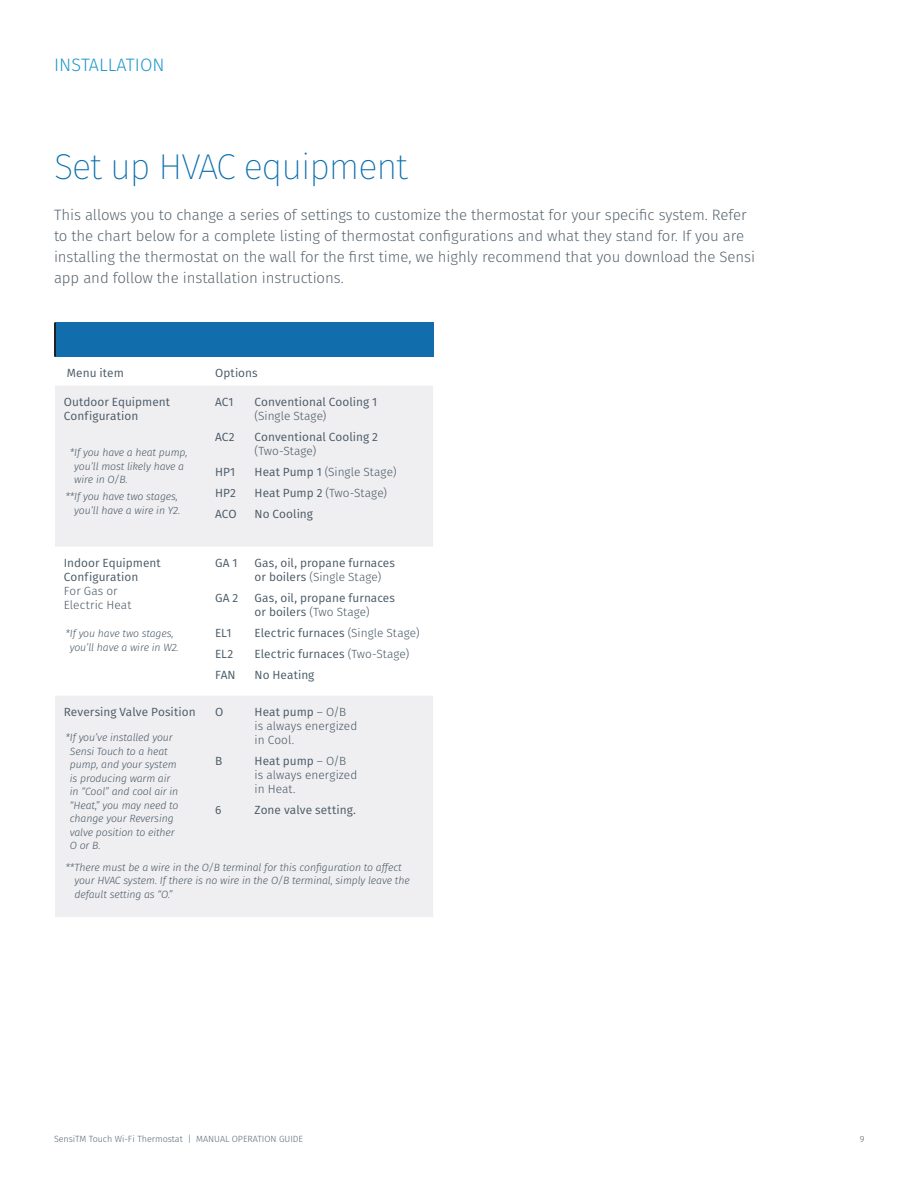
<style>
.page{position:relative;width:918px;height:1188px;background:#fff}
.page>*{position:absolute;margin:0;border:0;box-sizing:border-box;transform-origin:0 0}
.t1{font:200 36px "Fira Sans";letter-spacing:-.03em;color:#0a6ead}
.t2{font:300 18px "Fira Sans";letter-spacing:.005em;color:#2198cc}
.Subhead_12_14_0pt{font:300 15px/21px "Fira Sans";letter-spacing:-.005em;color:#5a6670}
.Table{font:11.85px/14.2px "Fira Sans";letter-spacing:.005em;color:#475865}
.Table-2{font:300 11.85px/14.2px "Fira Sans";letter-spacing:.005em;color:#475865}
.Body_10_14_-5pt{font:italic 300 10.5px/13.5px "Fira Sans";letter-spacing:-.01em;color:#475865}
.t3{font:300 9px "Fira Sans";letter-spacing:-.005em;color:#5a6670}
.s1{font-weight:300}
.s2{font-weight:400}
</style>
<div class="page">
<div style="left:55px;top:322px;width:378px;height:35px;background:#126dac"></div>
<svg style="left:55px;top:386px;width:378px;height:531px;fill:#efeef0"></svg>
<hr style="left:54px;top:322px;width:2px;height:35px;background:#231f20">
<p class="t2" style="left:54px;top:52px;width:112px">INSTALLATION</p>
<p class="t1" style="left:54px;top:141px;width:356px">Set up HVAC equipment</p>
<p class="Subhead_12_14_0pt" style="left:54px;top:204px;width:703px">This allows you to change a series of settings to customize the thermostat for your specific system. Refer to the chart below for a complete listing of thermostat configurations and what they stand for. If you are installing the thermostat on the wall for the first time, we highly recommend that you download the Sensi app and follow the installation instructions.</p>
<p class="Table" style="left:67px;top:365px;width:58px">Menu item</p>
<p class="Table" style="left:215px;top:365px;width:44px">Options</p>
<p class="Table" style="left:64px;top:394px;width:108px">Outdoor Equipment<br>Configuration</p>
<p class="Table" style="left:215px;top:394px;width:20px">AC1</p>
<p class="Table" style="left:255px;top:394px;width:124px">Conventional Cooling 1 <span class="s1">(Single Stage)</span></p>
<p class="Table" style="left:215px;top:429px;width:21px">AC2</p>
<p class="Table" style="left:255px;top:429px;width:125px">Conventional Cooling 2 <span class="s1">(Two-Stage)</span></p>
<p class="Table" style="left:215px;top:464px;width:22px">HP1</p>
<p class="Table-2" style="left:255px;top:465px;width:143px"><span class="s2">Heat Pump 1</span> (Single Stage)</p>
<p class="Table" style="left:215px;top:485px;width:22px">HP2</p>
<p class="Table-2" style="left:255px;top:486px;width:134px"><span class="s2">Heat Pump 2</span> (Two-Stage)</p>
<p class="Table" style="left:215px;top:506px;width:23px">ACO</p>
<p class="Table" style="left:255px;top:506px;width:60px">No Cooling</p>
<p class="Table" style="left:64px;top:555px;width:98px">Indoor Equipment<br>Configuration<br><span class="s1">For Gas or<br>Electric Heat</span></p>
<p class="Table" style="left:215px;top:555px;width:24px">GA 1</p>
<p class="Table" style="left:255px;top:555px;width:142px">Gas, oil, propane furnaces or boilers <span class="s1">(Single Stage)</span></p>
<p class="Body_10_14_-5pt" style="left:74px;top:446px;width:115px;text-indent:-4px">*If you have a heat pump, you’ll most likely have a wire in O/B.</p>
<p class="Body_10_14_-5pt" style="left:65px;top:490px;width:116px;text-align:right">**If you have two stages, you’ll have a wire in Y2.</p>
<p class="Table" style="left:215px;top:590px;width:25px">GA 2</p>
<p class="Table" style="left:255px;top:590px;width:142px">Gas, oil, propane furnaces or boilers <span class="s1">(Two Stage)</span></p>
<p class="Table" style="left:215px;top:625px;width:18px">EL1</p>
<p class="Table" style="left:255px;top:625px;width:166px">Electric furnaces <span class="s1">(Single Stage)</span></p>
<p class="Table" style="left:215px;top:646px;width:20px">EL2</p>
<p class="Table" style="left:255px;top:646px;width:156px">Electric furnaces <span class="s1">(Two-Stage)</span></p>
<p class="Table" style="left:215px;top:667px;width:22px">FAN</p>
<p class="Table" style="left:255px;top:667px;width:61px">No Heating</p>
<p class="Body_10_14_-5pt" style="left:65px;top:627px;width:115px;text-align:center">*If you have two stages, you’ll have a wire in W2.</p>
<p class="Table" style="left:64px;top:704px;width:133px">Reversing Valve Position</p>
<p class="Table" style="left:215px;top:704px;width:10px">O</p>
<p class="Table-2" style="left:255px;top:704px;width:104px"><span class="s2">Heat pump</span> – O/B is always energized in Cool.</p>
<p class="Table" style="left:215px;top:753px;width:9px">B</p>
<p class="Table-2" style="left:255px;top:754px;width:104px"><span class="s2">Heat pump</span> – O/B is always energized in Heat.</p>
<p class="Table" style="left:215px;top:803px;width:8px">6</p>
<p class="Table" style="left:255px;top:803px;width:103px">Zone valve setting.</p>
<p class="Body_10_14_-5pt" style="left:70px;top:731px;width:110px;text-indent:-4px">*If you’ve installed your<br>Sensi Touch to a heat pump, and your system is producing warm air in “Cool” and cool air in “Heat,” you may need to change your Reversing valve position to either<br>O or B.</p>
<p class="Body_10_14_-5pt" style="left:74px;top:860px;width:337px;text-indent:-9px">**There must be a wire in the O/B terminal for this configuration to affect your HVAC system. If there is no wire in the O/B terminal, simply leave the default setting as “O.”</p>
<p class="t3" style="left:54px;top:1133px;width:251px">SensiTM Touch Wi-Fi Thermostat | MANUAL OPERATION GUIDE</p>
<p class="t3" style="left:860px;top:1133px;width:6px">9</p>
</div>
